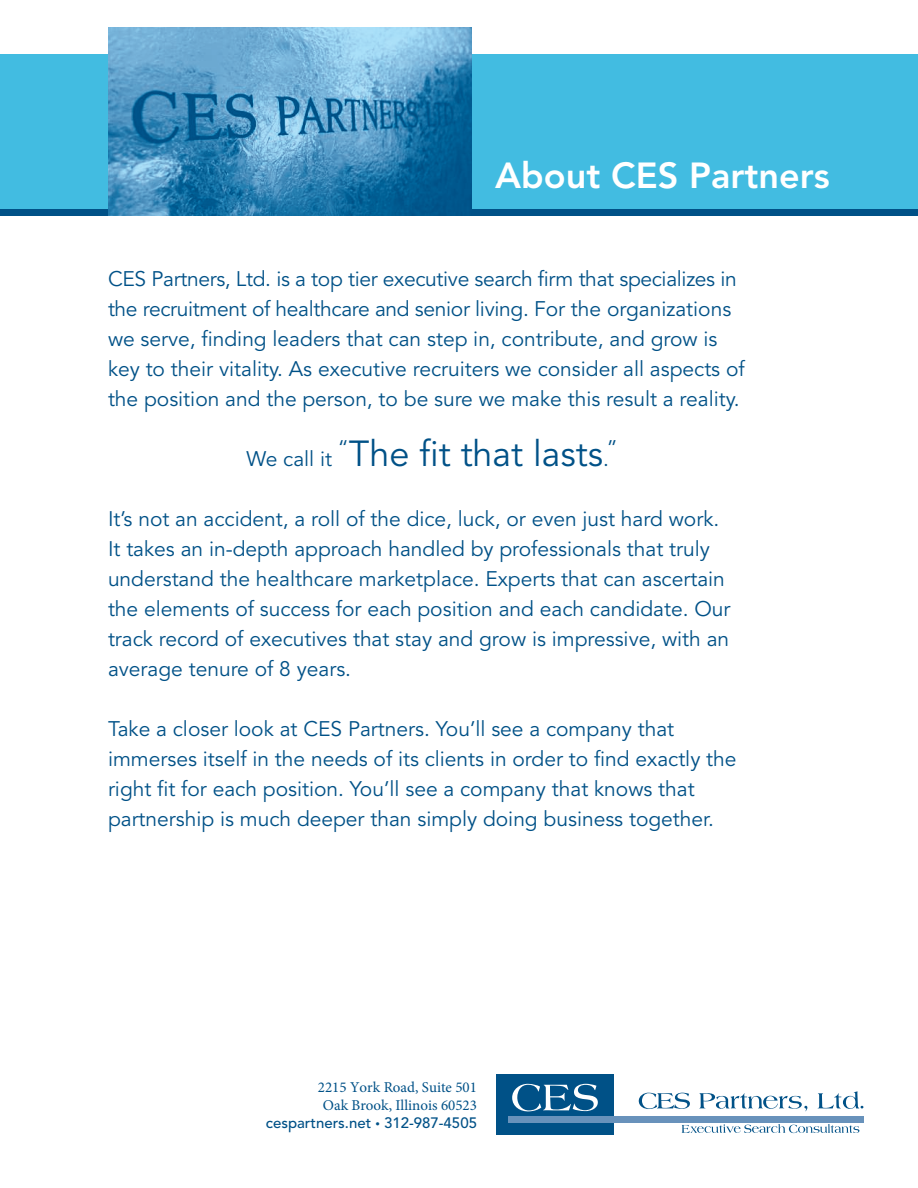
<style>
.page{position:relative;width:918px;height:1188px;background:#fff}
.page>*{position:absolute;margin:0;border:0;box-sizing:border-box;transform-origin:0 0}
.t1{font:36px "Avenir";color:#005187}
.t2{font:800 36px "Avenir";color:#fff}
.t3{font:21px/30px "Avenir";color:#005187}
.t4{font:15px/18.6px "Minion Pro";color:#005187;text-align:center}
.t5{font:500 15px "Avenir";color:#005187}
.s1{font-size:21px}
.s2{font-size:9px}
</style>
<div class="page">
<div style="left:0;top:54px;width:918px;height:162px;background:#42bce1"></div>
<div style="left:0;top:209px;width:918px;height:7px;background:#005187"></div>
<img style="left:108px;top:27px;width:363px;height:189px">
<div style="left:496px;top:1074px;width:118px;height:60px;background:#005187"></div>
<div style="left:508px;top:1116px;width:356px;height:6px;background:#6892bb"></div>
<svg style="left:639px;top:1093px;width:51px;height:16px"></svg>
<svg style="left:699px;top:1093px;width:108px;height:18px"></svg>
<svg style="left:818px;top:1091px;width:46px;height:18px"></svg>
<svg style="left:682px;top:1124px;width:178px;height:9px"></svg>
<svg style="left:512px;top:1084px;width:86px;height:28px"></svg>
<h1 class="t2" style="left:495px;top:161px;width:336px">About CES Partners</h1>
<p class="t3" style="left:108px;top:265px;width:638px">CES Partners, Ltd. is a top tier executive search firm that specializes in the recruitment of healthcare and senior living. For the organizations we serve, finding leaders that can step in, contribute, and grow is key to their vitality. As executive recruiters we consider all aspects of the position and the person, to be sure we make this result a reality.</p>
<p class="t3" style="left:246px;top:445px;width:87px">We call it</p>
<h1 class="t1" style="left:338px;top:439px;width:272px"><sup>“</sup>The fit that lasts<span class="s1">.</span></h1>
<p class="t3" style="left:607px;top:435px;width:12px">”</p>
<p class="t3" style="left:108px;top:505px;width:624px">It’s not an accident, a roll of the dice, luck, or even just hard work.<br>It takes an in-depth approach handled by professionals that truly understand the healthcare marketplace. Experts that can ascertain the elements of success for each position and each candidate. Our track record of executives that stay and grow is impressive, with an average tenure of 8 years.</p>
<p class="t3" style="left:108px;top:715px;width:630px">Take a closer look at CES Partners. You’ll see a company that immerses itself in the needs of its clients in order to find exactly the right fit for each position. You’ll see a company that knows that partnership is much deeper than simply doing business together.</p>
<p class="t4" style="left:318px;top:1078px;width:161px">2215 York Road, Suite 501<br>Oak Brook, Illinois 60523</p>
<p class="t5" style="left:266px;top:1117px;width:213px">cespartners.net <span class="s2">•</span> 312-987-4505</p>
</div>
